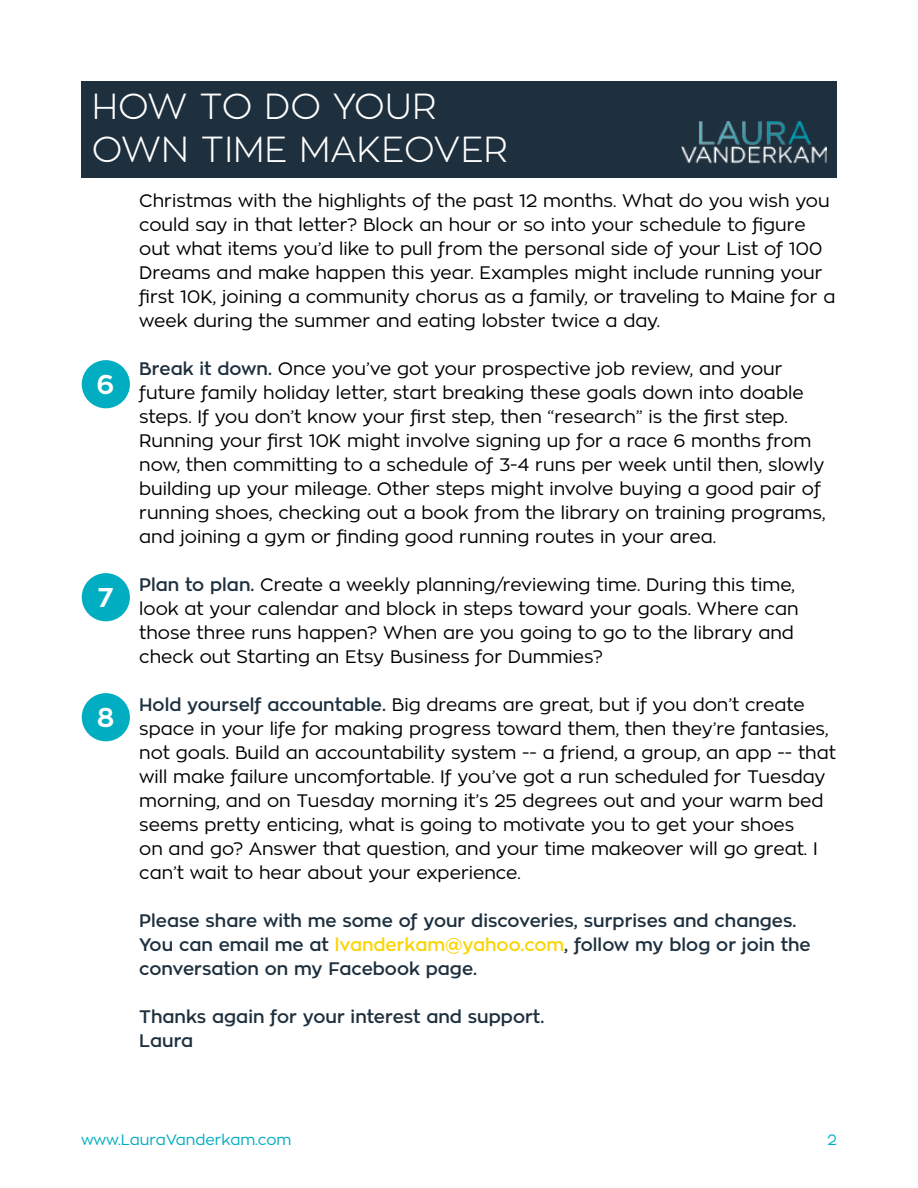
<style>
.page{position:relative;width:918px;height:1188px;background:#fff}
.page>*{position:absolute;margin:0;border:0;box-sizing:border-box;transform-origin:0 0}
.t1{font:300 36px/43.2px "Zona Pro";color:#fff}
.t2{font:700 27px "Zona Pro";color:#fff}
.t3{font:18px/24px "Zona Pro";color:#000}
.t4{font:600 18px/24px "Zona Pro";color:#1e303e}
.t5{font:15px "Zona Pro";color:#00adc0}
.s1{font-weight:600;color:#1e303e}
.s2{color:#fad506}
</style>
<div class="page">
<div style="left:81px;top:81px;width:756px;height:96px;background:#1e303e"></div>
<img style="left:681px;top:122px;width:145px;height:42px">
<div style="left:82px;top:360px;width:48px;height:48px;background:#00adc1;border-radius:50%"></div>
<div style="left:82px;top:573px;width:48px;height:48px;background:#00adc1;border-radius:50%"></div>
<div style="left:82px;top:693px;width:48px;height:48px;background:#00adc1;border-radius:50%"></div>
<h1 class="t1" style="left:92px;top:85px;width:418px">HOW TO DO YOUR<br>OWN TIME MAKEOVER</h1>
<p class="t3" style="left:139px;top:189px;width:698px">Christmas with the highlights of the past 12 months. What do you wish you could say in that letter? Block an hour or so into your schedule to figure out what items you’d like to pull from the personal side of your List of 100<br>Dreams and make happen this year. Examples might include running your first 10K, joining a community chorus as a family, or traveling to Maine for a week during the summer and eating lobster twice a day.</p>
<p class="t3" style="left:139px;top:357px;width:688px"><span class="s1">Break it down.</span> Once you’ve got your prospective job review, and your future family holiday letter, start breaking these goals down into doable steps. If you don’t know your first step, then “research” is the first step.<br>Running your first 10K might involve signing up for a race 6 months from now, then committing to a schedule of 3-4 runs per week until then, slowly building up your mileage. Other steps might involve buying a good pair of running shoes, checking out a book from the library on training programs, and joining a gym or finding good running routes in your area.</p>
<p class="t3" style="left:139px;top:573px;width:661px"><span class="s1">Plan to plan.</span> Create a weekly planning/reviewing time. During this time, look at your calendar and block in steps toward your goals. Where can those three runs happen? When are you going to go to the library and check out Starting an Etsy Business for Dummies?</p>
<p class="t3" style="left:139px;top:692px;width:698px"><span class="s1">Hold yourself accountable.</span> Big dreams are great, but if you don’t create space in your life for making progress toward them, then they’re fantasies, not goals. Build an accountability system -- a friend, a group, an app -- that will make failure uncomfortable. If you’ve got a run scheduled for Tuesday morning, and on Tuesday morning it’s 25 degrees out and your warm bed seems pretty enticing, what is going to motivate you to get your shoes<br>on and go? Answer that question, and your time makeover will go great. I can’t wait to hear about your experience.</p>
<p class="t4" style="left:139px;top:909px;width:673px">Please share with me some of your discoveries, surprises and changes.<br>You can email me at <span class="s2">lvanderkam@yahoo.com</span>, follow my blog or join the conversation on my Facebook page.</p>
<p class="t4" style="left:139px;top:1005px;width:407px">Thanks again for your interest and support.<br>Laura</p>
<h2 class="t2" style="left:97px;top:367px;width:19px">6</h2>
<h2 class="t2" style="left:98px;top:580px;width:18px">7</h2>
<h2 class="t2" style="left:97px;top:700px;width:19px">8</h2>
<p class="t5" style="left:81px;top:1130px;width:212px">www.LauraVanderkam.com</p>
<p class="t5" style="left:828px;top:1130px;width:11px">2</p>
</div>
